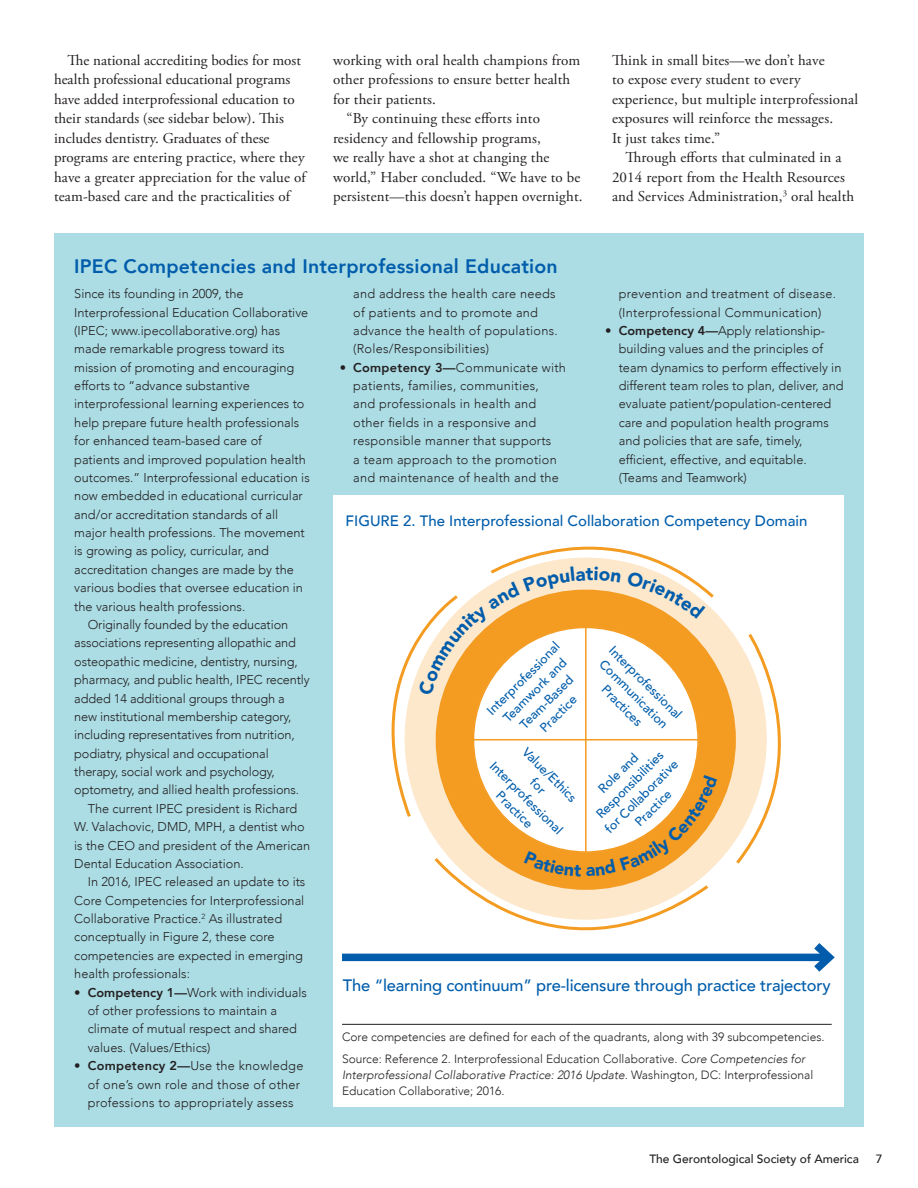
<style>
.page{position:relative;width:918px;height:1188px;background:#fff}
.page>*{position:absolute;margin:0;border:0;box-sizing:border-box;transform-origin:0 0}
.Sidebar_H{font:800 19.5px "Avenir";letter-spacing:.01em;color:#015dab}
.t1{font:900 18.9px "Avenir";color:#015dab}
.t2{font:500 16.5px "Avenir";letter-spacing:-.01em;color:#015dab}
.T{font:15px/19.5px "Adobe Garamond Pro";letter-spacing:.01em;color:#231f20}
.t3{font:500 15px "Avenir";color:#015dab}
.Sidebar_T{font:300 12.75px/18.5px "Avenir";color:#231f20}
.Sidebar_T-2{font:300 12.75px/18.5px "Avenir";letter-spacing:.02em;color:#231f20}
.t4{font:500 12.75px/16.5px "Avenir";color:#015dab;text-align:center}
.t5{font:300 12px/15.8px "Avenir";color:#231f20}
.t6{font:500 12px "Avenir";color:#231f20}
.s1{font-weight:800}
.s2{font-style:italic}
</style>
<div class="page">
<div style="left:54px;top:233px;width:810px;height:894px;background:#acdde5"></div>
<div style="left:333px;top:495px;width:511px;height:612px;background:#fff"></div>
<svg style="left:733px;top:634px;width:48px;height:230px"></svg>
<div style="left:342px;top:954px;width:487px;height:7px;background:#015dab"></div>
<svg style="left:806px;top:943px;width:29px;height:29px"></svg>
<hr style="left:342px;top:1024px;width:490px;height:1px;background:#231f20">
<svg style="left:354px;top:546px;width:363px;height:416px"></svg>
<p class="T" style="left:54px;top:51px;width:253px;text-indent:14px">The national accrediting bodies for most health professional educational programs have added interprofessional education to their standards (see sidebar below). This includes dentistry. Graduates of these programs are entering practice, where they have a greater appreciation for the value of team-based care and the practicalities of</p>
<p class="T" style="left:333px;top:51px;width:249px">working with oral health champions from other professions to ensure better health for their patients.</p>
<p class="T" style="left:333px;top:109px;width:251px;text-indent:14px">“By continuing these efforts into residency and fellowship programs,<br>we really have a shot at changing the world,” Haber concluded. “We have to be persistent—this doesn’t happen overnight.</p>
<p class="T" style="left:612px;top:51px;width:248px">Think in small bites—we don’t have<br>to expose every student to every experience, but multiple interprofessional exposures will reinforce the messages.<br>It just takes time.”</p>
<p class="T" style="left:612px;top:148px;width:244px;text-indent:14px">Through efforts that culminated in a<br>2014 report from the Health Resources and Services Administration,<sup>3</sup> oral health</p>
<p class="Sidebar_H" style="left:74px;top:251px;width:485px">IPEC Competencies and Interprofessional Education</p>
<p class="Sidebar_T" style="left:74px;top:285px;width:237px">Since its founding in 2009, the Interprofessional Education Collaborative (IPEC; www.ipecollaborative.org) has made remarkable progress toward its mission of promoting and encouraging efforts to “advance substantive interprofessional learning experiences to help prepare future health professionals for enhanced team-based care of patients and improved population health outcomes.” Interprofessional education is now embedded in educational curricular and/or accreditation standards of all major health professions. The movement is growing as policy, curricular, and accreditation changes are made by the various bodies that oversee education in the various health professions.</p>
<p class="Sidebar_T" style="left:74px;top:615px;width:237px;text-indent:14px">Originally founded by the education associations representing allopathic and osteopathic medicine, dentistry, nursing, pharmacy, and public health, IPEC recently added 14 additional groups through a new institutional membership category, including representatives from nutrition, podiatry, physical and occupational therapy, social work and psychology, optometry, and allied health professions.</p>
<p class="Sidebar_T" style="left:74px;top:799px;width:238px;text-indent:14px">The current IPEC president is Richard W. Valachovic, DMD, MPH, a dentist who is the CEO and president of the American Dental Education Association.</p>
<p class="Sidebar_T" style="left:74px;top:873px;width:233px;text-indent:14px">In 2016, IPEC released an update to its Core Competencies for Interprofessional Collaborative Practice.<sup>2</sup> As illustrated conceptually in Figure 2, these core competencies are expected in emerging health professionals:</p>
<p class="Sidebar_T" style="left:88px;top:983px;width:221px;text-indent:-14px"><span class="s1">• Competency 1—</span>Work with individuals of other professions to maintain a climate of mutual respect and shared values. (Values/Ethics)</p>
<p class="Sidebar_T-2" style="left:88px;top:1057px;width:217px;text-indent:-14px"><span class="s1">• Competency 2—</span>Use the knowledge of one’s own role and those of other professions to appropriately assess</p>
<p class="Sidebar_T-2" style="left:619px;top:285px;width:219px">prevention and treatment of disease. (Interprofessional Communication)</p>
<p class="Sidebar_T" style="left:619px;top:321px;width:227px;text-indent:-14px"><span class="s1">• Competency 4—</span>Apply relationship&shy;building values and the principles of team dynamics to perform effectively in different team roles to plan, deliver, and evaluate patient/population-centered care and population health programs and policies that are safe, timely, efficient, effective, and equitable. (Teams and Teamwork)</p>
<p class="Sidebar_T-2" style="left:353px;top:285px;width:206px">and address the health care needs of patients and to promote and advance the health of populations. (Roles/Responsibilities)</p>
<p class="Sidebar_T-2" style="left:353px;top:358px;width:214px;text-indent:-14px"><span class="s1">• Competency 3—</span>Communicate with patients, families, communities,<br>and professionals in health and other fields in a responsive and responsible manner that supports<br>a team approach to the promotion and maintenance of health and the</p>
<p class="t3" style="left:346px;top:508px;width:463px">FIGURE 2. The Interprofessional Collaboration Competency Domain</p>
<p class="t1" style="left:586px;top:558px;width:9px">t</p>
<p class="t4" style="left:483px;top:706px;width:99px;rotate:-45deg">Interprofessional<br>Teamwork and<br>Team-Based<br>Practice</p>
<p class="t4" style="left:618px;top:642px;width:99px;rotate:45deg">Interprofessional<br>Communication<br>Practices</p>
<p class="t4" style="left:522px;top:734px;width:99px;rotate:45deg">Value/Ethics<br>for<br>Interprofessional<br>Practice</p>
<p class="t4" style="left:577px;top:801px;width:99px;rotate:-45deg">Role and<br>Responsibilities for Collaborative<br>Practice</p>
<p class="t2" style="left:343px;top:971px;width:489px">The “learning continuum” pre-licensure through practice trajectory</p>
<p class="t5" style="left:342px;top:1029px;width:484px">Core competencies are defined for each of the quadrants, along with 39 subcompetencies.</p>
<p class="t5" style="left:342px;top:1051px;width:473px">Source: Reference 2. Interprofessional Education Collaborative. <span class="s2">Core Competencies for<br>Interprofessional Collaborative Practice: 2016 Update</span>. Washington, DC: Interprofessional<br>Education Collaborative; 2016.</p>
<p class="t6" style="left:649px;top:1148px;width:211px">The Gerontological Society of America</p>
<p class="t6" style="left:876px;top:1148px;width:8px">7</p>
</div>
